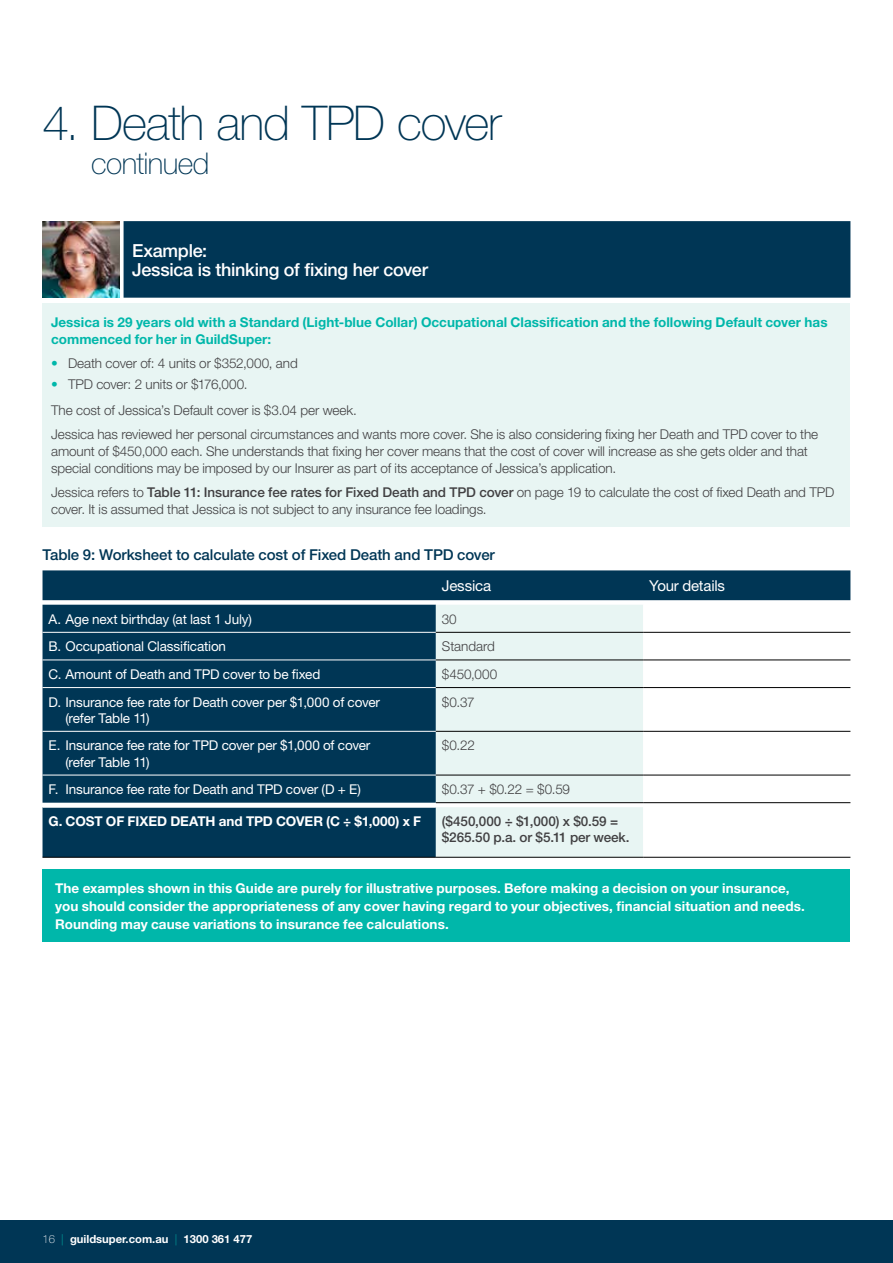
<style>
.page{position:relative;width:893px;height:1263px;background:#fff}
.page>*{position:absolute;margin:0;border:0;box-sizing:border-box;transform-origin:0 0}
.t1{font:100 48px "Helvetica Neue LT";letter-spacing:-.025em;color:#003655}
.t2{font:100 30px "Helvetica Neue LT";letter-spacing:-.02em;color:#003655}
.t3{font:500 18px/19.5px "Helvetica Neue LT";letter-spacing:-.015em;color:#fff}
.t4{font:500 15px "Helvetica Neue LT";letter-spacing:-.01em;color:#003655}
.t5{font:15px "Helvetica Neue LT";letter-spacing:-.015em;color:#fff}
.t6{font:300 13.5px/17.2px "Helvetica Neue LT";letter-spacing:-.005em;color:#414042}
.t7{font:700 13.5px/18px "Helvetica Neue LT";letter-spacing:.005em;color:#fff}
.t8{font:13.5px/16px "Helvetica Neue LT";letter-spacing:-.01em;color:#fff}
.t9{font:700 13.5px/17.2px "Helvetica Neue LT";letter-spacing:.005em;color:#00b7aa}
.t10{font:500 13.5px/16px "Helvetica Neue LT";letter-spacing:-.005em;color:#414042}
.t11{font:700 11.25px "Helvetica Neue LT";color:#fff}
.s1{font-weight:700;color:#00b7aa}
.s2{font-weight:500}
.s3{font-weight:100}
.s4{font-weight:100;color:#00b7aa}
</style>
<div class="page">
<div style="left:0;top:1220px;width:893px;height:43px;background:#003655"></div>
<div style="left:119px;top:221px;width:731px;height:77px;background:#003655"></div>
<img style="left:43px;top:221px;width:76px;height:77px">
<div style="left:43px;top:304px;width:807px;height:223px;background:#e8f5f3"></div>
<svg style="left:43px;top:570px;width:807px;height:287px;background:#0d405d"></svg>
<div style="left:436px;top:605px;width:207px;height:252px;background:#e8f5f3"></div>
<svg style="left:643px;top:605px;width:207px;height:252px"></svg>
<hr style="left:43px;top:632px;width:393px;height:1px;background:#fff">
<hr style="left:43px;top:660px;width:393px;height:1px;background:#fff">
<hr style="left:43px;top:687px;width:393px;height:1px;background:#fff">
<hr style="left:43px;top:731px;width:393px;height:1px;background:#fff">
<hr style="left:43px;top:775px;width:393px;height:1px;background:#fff">
<hr style="left:43px;top:807px;width:393px;height:1px;background:#fff">
<hr style="left:643px;top:802px;width:207px;height:1px;background:#000">
<hr style="left:436px;top:802px;width:207px;height:1px;background:#000">
<hr style="left:43px;top:857px;width:393px;height:1px;background:#000">
<hr style="left:436px;top:632px;width:207px;height:1px;background:#000">
<hr style="left:643px;top:632px;width:207px;height:1px;background:#000">
<hr style="left:436px;top:660px;width:207px;height:1px;background:#000">
<hr style="left:643px;top:660px;width:207px;height:1px;background:#000">
<hr style="left:436px;top:687px;width:207px;height:1px;background:#000">
<hr style="left:643px;top:687px;width:207px;height:1px;background:#000">
<hr style="left:436px;top:731px;width:207px;height:1px;background:#000">
<hr style="left:643px;top:731px;width:207px;height:1px;background:#000">
<hr style="left:436px;top:775px;width:207px;height:1px;background:#000">
<hr style="left:643px;top:775px;width:207px;height:1px;background:#000">
<hr style="left:436px;top:857px;width:207px;height:1px;background:#000">
<hr style="left:643px;top:857px;width:207px;height:1px;background:#000">
<div style="left:43px;top:870px;width:807px;height:72px;background:#00b7aa"></div>
<h1 class="t1" style="left:43px;top:95px;width:461px">4. Death and TPD cover</h1>
<h2 class="t2" style="left:91px;top:146px;width:120px">continued</h2>
<h3 class="t3" style="left:132px;top:240px;width:297px">Example:<br>Jessica is thinking of fixing her cover</h3>
<p class="t9" style="left:51px;top:313px;width:778px">Jessica is 29 years old with a Standard (Light-blue Collar) Occupational Classification and the following Default cover has commenced for her in GuildSuper:</p>
<p class="t6" style="left:51px;top:354px;width:248px"><span class="s1">•</span> Death cover of: 4 units or $352,000, and</p>
<p class="t6" style="left:51px;top:371px;width:307px;line-height:25.8px"><span class="s1">•</span> TPD cover: 2 units or $176,000.<br>The cost of Jessica’s Default cover is $3.04 per week.</p>
<p class="t6" style="left:51px;top:425px;width:769px">Jessica has reviewed her personal circumstances and wants more cover. She is also considering fixing her Death and TPD cover to the amount of $450,000 each. She understands that fixing her cover means that the cost of cover will increase as she gets older and that special conditions may be imposed by our Insurer as part of its acceptance of Jessica’s application.</p>
<p class="t6" style="left:51px;top:483px;width:785px">Jessica refers to <span class="s2">Table 11: Insurance fee rates for Fixed Death and TPD cover</span> on page 19 to calculate the cost of fixed Death and TPD cover. It is assumed that Jessica is not subject to any insurance fee loadings.</p>
<p class="t4" style="left:43px;top:546px;width:454px">Table 9: Worksheet to calculate cost of Fixed Death and TPD cover</p>
<p class="t5" style="left:442px;top:577px;width:51px">Jessica</p>
<p class="t5" style="left:649px;top:577px;width:77px">Your details</p>
<p class="t8" style="left:49px;top:611px;width:205px">A. Age next birthday (at last 1 July)</p>
<p class="t6" style="left:442px;top:610px;width:16px">30</p>
<p class="t8" style="left:49px;top:638px;width:179px">B. Occupational Classification</p>
<p class="t6" style="left:442px;top:638px;width:54px">Standard</p>
<p class="t8" style="left:49px;top:666px;width:273px">C. Amount of Death and TPD cover to be fixed</p>
<p class="t6" style="left:442px;top:665px;width:57px">$450,000</p>
<p class="t8" style="left:66px;top:694px;width:316px;text-indent:-17px">D. Insurance fee rate for Death cover per $1,000 of cover (refer Table 11)</p>
<p class="t6" style="left:442px;top:693px;width:34px">$0.37</p>
<p class="t8" style="left:66px;top:737px;width:306px;text-indent:-17px">E. Insurance fee rate for TPD cover per $1,000 of cover (refer Table 11)</p>
<p class="t6" style="left:442px;top:737px;width:35px">$0.22</p>
<p class="t8" style="left:49px;top:781px;width:314px">F. Insurance fee rate for Death and TPD cover (D + E)</p>
<p class="t6" style="left:442px;top:780px;width:130px">$0.37 + $0.22 = $0.59</p>
<p class="t7" style="left:49px;top:812px;width:374px">G. COST OF FIXED DEATH and TPD COVER (C ÷ $1,000) x F</p>
<p class="t10" style="left:442px;top:813px;width:189px">($450,000 ÷ $1,000) x $0.59 = $265.50 p.a. or $5.11 per week.</p>
<p class="t7" style="left:55px;top:879px;width:751px">The examples shown in this Guide are purely for illustrative purposes. Before making a decision on your insurance, you should consider the appropriateness of any cover having regard to your objectives, financial situation and needs.<br>Rounding may cause variations to insurance fee calculations.</p>
<p class="t11" style="left:43px;top:1232px;width:211px"><span class="s3">16</span> <span class="s4">|</span> guildsuper.com.au <span class="s4">|</span> 1300 361 477</p>
</div>
